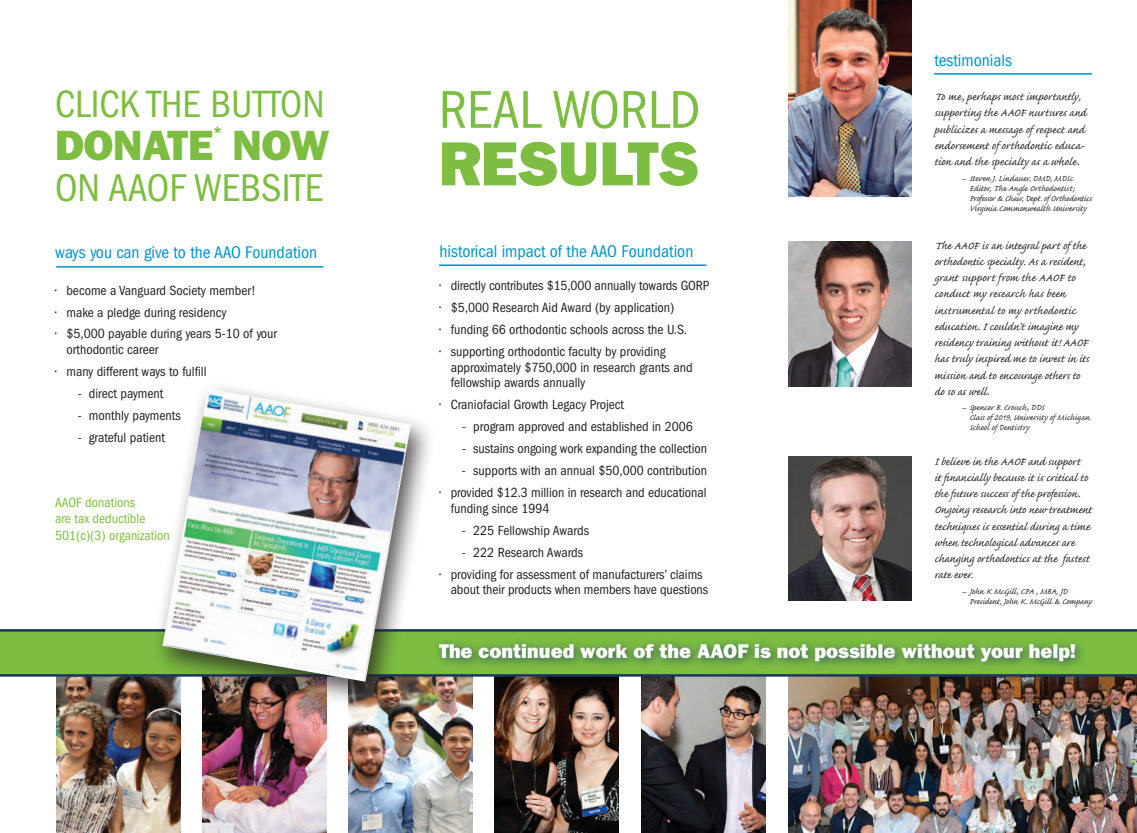
<style>
.page{position:relative;width:1137px;height:833px;background:#fff}
.page>*{position:absolute;margin:0;border:0;box-sizing:border-box;transform-origin:0 0}
.t1{font:62.5px "ITC Franklin Gothic Std Hvy";letter-spacing:-.01em;color:#7dbd41}
.t2{font:condensed 55px "ITC Franklin Gothic Std";color:#7dbd41}
.t3{font:42.5px "ITC Franklin Gothic Std Hvy";letter-spacing:-.01em;color:#7dbd41}
.t4{font:condensed 40px "ITC Franklin Gothic Std";color:#7dbd41}
.t5{font:condensed 39.38px "ITC Franklin Gothic Std";color:#7dbd41}
.t6{font:20px "ITC Franklin Gothic Std Hvy";color:#fff}
.t7{font:condensed 17.5px "ITC Franklin Gothic Std";color:#0093c8}
.t8{font:15px "ITC Franklin Gothic Std Hvy";color:#7dbd41}
.t9{font:condensed 13.75px/15.6px "ITC Franklin Gothic Std";color:#231f20}
.t10{font:13.75px/16.2px "Caflisch Script Web Pro";color:#231f20}
.t11{font:condensed 13.75px/16.5px "ITC Franklin Gothic Std";color:#7dbd41}
.t12{font:10.62px/10px "Caflisch Script Web Pro";color:#231f20}
</style>
<div class="page">
<hr style="left:56px;top:266px;width:267px;height:1px;background:#0094ca">
<hr style="left:439px;top:264px;width:267px;height:2px;background:#0094ca">
<hr style="left:934px;top:73px;width:157px;height:2px;background:#0094ca">
<img style="left:788px;top:0;width:123px;height:197px">
<img style="left:788px;top:242px;width:123px;height:144px">
<img style="left:788px;top:457px;width:123px;height:144px">
<img style="left:641px;top:676px;width:124px;height:156px">
<img style="left:203px;top:710px;width:123px;height:122px">
<img style="left:494px;top:676px;width:124px;height:156px">
<img style="left:348px;top:676px;width:124px;height:156px">
<img style="left:56px;top:676px;width:124px;height:156px">
<img style="left:788px;top:676px;width:348px;height:156px">
<svg style="left:0;top:629px;width:1136px;height:47px"></svg>
<div style="left:151px;top:380px;width:285px;height:330px;background:#231f20;opacity:.75"></div>
<img style="left:162px;top:388px;width:249px;height:293px">
<div style="left:432px;top:636px;width:654px;height:37px;background:#183667;opacity:.75"></div>
<h3 class="t5" style="left:55px;top:82px;width:271px">CLICK THE BUTTON</h3>
<h3 class="t3" style="left:55px;top:120px;width:275px">DONATE NOW</h3>
<p class="t8" style="left:213px;top:123px;width:10px">*</p>
<h3 class="t4" style="left:55px;top:165px;width:270px">ON AAOF WEBSITE</h3>
<p class="t7" style="left:55px;top:242px;width:263px">ways you can give to the AAO Foundation</p>
<p class="t9" style="left:55px;top:282px;width:202px">• become a Vanguard Society member!</p>
<p class="t9" style="left:55px;top:304px;width:173px">• make a pledge during residency</p>
<p class="t9" style="left:66px;top:326px;width:212px;text-indent:-11px">• $5,000 payable during years 5-10 of your orthodontic career</p>
<p class="t9" style="left:55px;top:364px;width:153px">• many different ways to fulfill</p>
<p class="t9" style="left:78px;top:385px;width:87px">- direct payment</p>
<p class="t9" style="left:78px;top:407px;width:105px">- monthly payments</p>
<p class="t9" style="left:78px;top:429px;width:89px">- grateful patient</p>
<p class="t11" style="left:55px;top:494px;width:116px">AAOF donations<br>are tax deductible<br>501(c)(3) organization</p>
<p class="t7" style="left:934px;top:50px;width:79px">testimonials</p>
<p class="t10" style="left:934px;top:89px;width:154px">To me, perhaps most importantly, supporting the AAOF nurtures and publicizes a message of respect and endorsement of orthodontic educa&shy;tion and the specialty as a whole.</p>
<p class="t12" style="left:969px;top:173px;width:124px;text-indent:-8px">– Steven J. Lindauer, DMD, MDSc Editor, The Angle Orthodontist; Professor &amp; Chair, Dept. of Orthodontics Virginia Commonwealth University</p>
<p class="t10" style="left:934px;top:238px;width:156px">The AAOF is an integral part of the orthodontic specialty. As a resident, grant support from the AAOF to conduct my research has been instrumental to my orthodontic education. I couldn’t imagine my residency training without it! AAOF has truly inspired me to invest in its mission and to encourage others to do so as well.</p>
<p class="t12" style="left:969px;top:403px;width:122px;text-indent:-8px">– Spencer B. Crouch, DDS<br>Class of 2019, University of Michigan<br>School of Dentistry</p>
<p class="t10" style="left:934px;top:453px;width:159px">I believe in the AAOF and support<br>it financially because it is critical to the future success of the profession.<br>Ongoing research into new treatment techniques is essential during a time when technological advances are changing orthodontics at the fastest rate ever.</p>
<p class="t12" style="left:969px;top:586px;width:124px;text-indent:-8px">– John K McGill, CPA , MBA, JD<br>President, John K. McGill &amp; Company</p>
<h3 class="t6" style="left:439px;top:639px;width:638px">The continued work of the AAOF is not possible without your help!</h3>
<h2 class="t2" style="left:439px;top:79px;width:263px">REAL WORLD</h2>
<h1 class="t1" style="left:439px;top:127px;width:262px">RESULTS</h1>
<p class="t7" style="left:439px;top:241px;width:255px">historical impact of the AAO Foundation</p>
<p class="t9" style="left:439px;top:278px;width:271px">• directly contributes $15,000 annually towards GORP</p>
<p class="t9" style="left:439px;top:300px;width:236px">• $5,000 Research Aid Award (by application)</p>
<p class="t9" style="left:439px;top:322px;width:249px">• funding 66 orthodontic schools across the U.S.</p>
<p class="t9" style="left:450px;top:344px;width:243px;text-indent:-11px">• supporting orthodontic faculty by providing approximately $750,000 in research grants and fellowship awards annually</p>
<p class="t9" style="left:439px;top:397px;width:186px">• Craniofacial Growth Legacy Project</p>
<p class="t9" style="left:462px;top:419px;width:232px">- program approved and established in 2006</p>
<p class="t9" style="left:462px;top:441px;width:246px">- sustains ongoing work expanding the collection</p>
<p class="t9" style="left:462px;top:463px;width:247px">- supports with an annual $50,000 contribution</p>
<p class="t9" style="left:450px;top:485px;width:257px;text-indent:-11px">• provided $12.3 million in research and educational funding since 1994</p>
<p class="t9" style="left:462px;top:522px;width:129px">- 225 Fellowship Awards</p>
<p class="t9" style="left:462px;top:544px;width:123px">- 222 Research Awards</p>
<p class="t9" style="left:450px;top:566px;width:259px;text-indent:-11px">• providing for assessment of manufacturers’ claims about their products when members have questions</p>
</div>
